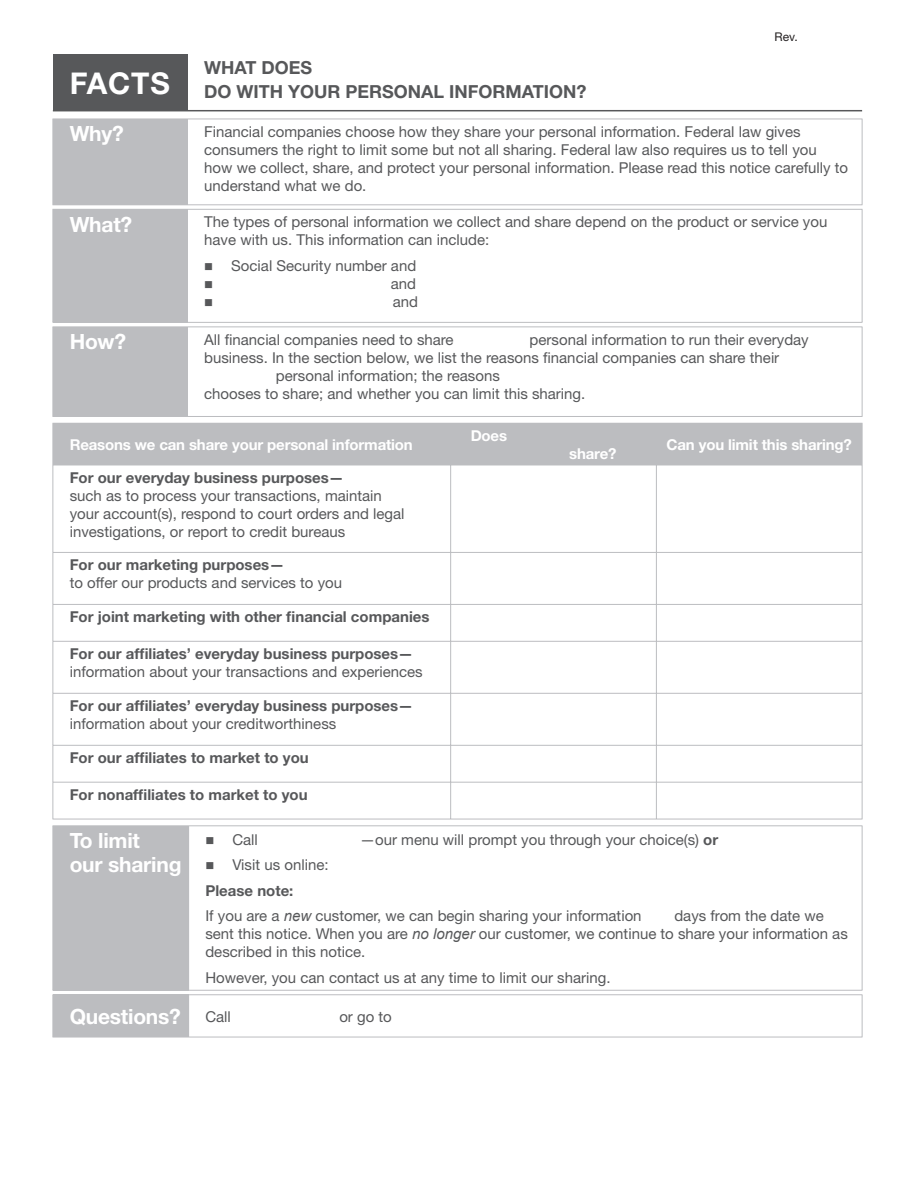
<style>
.page{position:relative;width:918px;height:1188px;background:#fff}
.page>*{position:absolute;margin:0;border:0;box-sizing:border-box;transform-origin:0 0}
.t1{font:700 30px "Helvetica Neue";letter-spacing:.03em;color:#fff}
.t2{font:700 21px/24px "Helvetica Neue";letter-spacing:-.01em;color:#fff}
.t3{font:700 18px/24px "Helvetica Neue";color:#57585a}
.t4{font:15px/18px "Helvetica Neue";color:#57585a}
.t5{font:700 15px/18px "Helvetica Neue";color:#57585a}
.t6{font:700 15px "Helvetica Neue";letter-spacing:-.01em;color:#fff}
.t7{font:12px "Helvetica Neue";color:#231f20}
.s1{font-weight:700}
.s2{font-weight:400}
.s3{font-family:"Arial";font-style:italic}
</style>
<div class="page">
<div style="left:53px;top:54px;width:134px;height:57px;background:#57585a"></div>
<div style="left:53px;top:119px;width:134px;height:86px;background:#bcbdc0"></div>
<div style="left:53px;top:209px;width:134px;height:113px;background:#bcbdc0"></div>
<div style="left:53px;top:327px;width:134px;height:89px;background:#bcbdc0"></div>
<hr style="left:52px;top:119px;width:1px;height:85px;background:#bcbdc0">
<hr style="left:187px;top:119px;width:675px;height:1px;background:#bcbdc0">
<hr style="left:187px;top:119px;width:1px;height:85px;background:#bcbdc0">
<hr style="left:862px;top:119px;width:1px;height:85px;background:#bcbdc0">
<hr style="left:52px;top:204px;width:810px;height:1px;background:#bcbdc0">
<hr style="left:52px;top:209px;width:135px;height:1px;background:#bcbdc0">
<hr style="left:52px;top:210px;width:1px;height:112px;background:#bcbdc0">
<hr style="left:187px;top:209px;width:675px;height:1px;background:#bcbdc0">
<hr style="left:187px;top:210px;width:1px;height:112px;background:#bcbdc0">
<hr style="left:862px;top:210px;width:1px;height:112px;background:#bcbdc0">
<hr style="left:52px;top:322px;width:810px;height:1px;background:#bcbdc0">
<hr style="left:52px;top:327px;width:1px;height:89px;background:#bcbdc0">
<hr style="left:187px;top:327px;width:675px;height:1px;background:#bcbdc0">
<hr style="left:187px;top:327px;width:1px;height:89px;background:#bcbdc0">
<hr style="left:862px;top:327px;width:1px;height:89px;background:#bcbdc0">
<hr style="left:52px;top:416px;width:810px;height:1px;background:#bcbdc0">
<hr style="left:53px;top:110px;width:809px;height:1px;background:#57585a">
<div style="left:53px;top:423px;width:398px;height:42px;background:#bcbdc0"></div>
<div style="left:451px;top:423px;width:205px;height:42px;background:#bcbdc0"></div>
<div style="left:656px;top:423px;width:206px;height:42px;background:#bcbdc0"></div>
<hr style="left:52px;top:423px;width:399px;height:1px;background:#bcbdc0">
<hr style="left:52px;top:424px;width:1px;height:41px;background:#bcbdc0">
<hr style="left:862px;top:424px;width:1px;height:41px;background:#bcbdc0">
<hr style="left:52px;top:465px;width:399px;height:1px;background:#bcbdc0">
<hr style="left:52px;top:465px;width:1px;height:87px;background:#bcbdc0">
<hr style="left:451px;top:465px;width:205px;height:1px;background:#bcbdc0">
<hr style="left:450px;top:465px;width:1px;height:87px;background:#bcbdc0">
<hr style="left:656px;top:465px;width:206px;height:1px;background:#bcbdc0">
<hr style="left:656px;top:465px;width:1px;height:87px;background:#bcbdc0">
<hr style="left:862px;top:465px;width:1px;height:87px;background:#bcbdc0">
<hr style="left:52px;top:552px;width:399px;height:1px;background:#bcbdc0">
<hr style="left:52px;top:553px;width:1px;height:51px;background:#bcbdc0">
<hr style="left:451px;top:552px;width:205px;height:1px;background:#bcbdc0">
<hr style="left:450px;top:553px;width:1px;height:51px;background:#bcbdc0">
<hr style="left:656px;top:552px;width:206px;height:1px;background:#bcbdc0">
<hr style="left:656px;top:553px;width:1px;height:51px;background:#bcbdc0">
<hr style="left:862px;top:553px;width:1px;height:51px;background:#bcbdc0">
<hr style="left:52px;top:604px;width:399px;height:1px;background:#bcbdc0">
<hr style="left:52px;top:605px;width:1px;height:36px;background:#bcbdc0">
<hr style="left:451px;top:604px;width:205px;height:1px;background:#bcbdc0">
<hr style="left:450px;top:605px;width:1px;height:36px;background:#bcbdc0">
<hr style="left:656px;top:604px;width:206px;height:1px;background:#bcbdc0">
<hr style="left:656px;top:605px;width:1px;height:36px;background:#bcbdc0">
<hr style="left:862px;top:605px;width:1px;height:36px;background:#bcbdc0">
<hr style="left:52px;top:641px;width:399px;height:1px;background:#bcbdc0">
<hr style="left:52px;top:642px;width:1px;height:51px;background:#bcbdc0">
<hr style="left:451px;top:641px;width:205px;height:1px;background:#bcbdc0">
<hr style="left:450px;top:642px;width:1px;height:51px;background:#bcbdc0">
<hr style="left:656px;top:641px;width:206px;height:1px;background:#bcbdc0">
<hr style="left:656px;top:642px;width:1px;height:51px;background:#bcbdc0">
<hr style="left:862px;top:642px;width:1px;height:51px;background:#bcbdc0">
<hr style="left:52px;top:693px;width:399px;height:1px;background:#bcbdc0">
<hr style="left:52px;top:694px;width:1px;height:51px;background:#bcbdc0">
<hr style="left:451px;top:693px;width:205px;height:1px;background:#bcbdc0">
<hr style="left:450px;top:694px;width:1px;height:51px;background:#bcbdc0">
<hr style="left:656px;top:693px;width:206px;height:1px;background:#bcbdc0">
<hr style="left:656px;top:694px;width:1px;height:51px;background:#bcbdc0">
<hr style="left:862px;top:694px;width:1px;height:51px;background:#bcbdc0">
<hr style="left:52px;top:745px;width:399px;height:1px;background:#bcbdc0">
<hr style="left:52px;top:746px;width:1px;height:36px;background:#bcbdc0">
<hr style="left:451px;top:745px;width:205px;height:1px;background:#bcbdc0">
<hr style="left:450px;top:746px;width:1px;height:36px;background:#bcbdc0">
<hr style="left:656px;top:745px;width:206px;height:1px;background:#bcbdc0">
<hr style="left:656px;top:746px;width:1px;height:36px;background:#bcbdc0">
<hr style="left:862px;top:746px;width:1px;height:36px;background:#bcbdc0">
<hr style="left:52px;top:782px;width:399px;height:1px;background:#bcbdc0">
<hr style="left:52px;top:783px;width:1px;height:36px;background:#bcbdc0">
<hr style="left:451px;top:782px;width:205px;height:1px;background:#bcbdc0">
<hr style="left:450px;top:783px;width:1px;height:36px;background:#bcbdc0">
<hr style="left:656px;top:782px;width:206px;height:1px;background:#bcbdc0">
<hr style="left:656px;top:783px;width:1px;height:36px;background:#bcbdc0">
<hr style="left:862px;top:783px;width:1px;height:36px;background:#bcbdc0">
<hr style="left:52px;top:819px;width:810px;height:1px;background:#bcbdc0">
<div style="left:53px;top:826px;width:136px;height:164px;background:#bcbdc0"></div>
<div style="left:53px;top:995px;width:136px;height:42px;background:#bcbdc0"></div>
<hr style="left:52px;top:825px;width:137px;height:1px;background:#bcbdc0">
<hr style="left:52px;top:826px;width:1px;height:164px;background:#bcbdc0">
<hr style="left:189px;top:825px;width:673px;height:1px;background:#bcbdc0">
<hr style="left:862px;top:826px;width:1px;height:164px;background:#bcbdc0">
<hr style="left:52px;top:990px;width:810px;height:1px;background:#bcbdc0">
<hr style="left:52px;top:994px;width:137px;height:1px;background:#bcbdc0">
<hr style="left:52px;top:995px;width:1px;height:42px;background:#bcbdc0">
<hr style="left:189px;top:994px;width:673px;height:1px;background:#bcbdc0">
<hr style="left:862px;top:995px;width:1px;height:42px;background:#bcbdc0">
<hr style="left:52px;top:1037px;width:810px;height:1px;background:#bcbdc0">
<p class="t7" style="left:775px;top:32px;width:25px">Rev.</p>
<h1 class="t1" style="left:70px;top:73px;width:102px">FACTS</h1>
<h1 class="t3" style="left:204px;top:57px;width:384px">WHAT DOES<br>DO WITH YOUR PERSONAL INFORMATION?</h1>
<h2 class="t2" style="left:70px;top:124px;width:56px">Why?</h2>
<p class="t4" style="left:204px;top:124px;width:645px">Financial companies choose how they share your personal information. Federal law gives consumers the right to limit some but not all sharing. Federal law also requires us to tell you how we collect, share, and protect your personal information. Please read this notice carefully to understand what we do.</p>
<h2 class="t2" style="left:70px;top:214px;width:64px">What?</h2>
<p class="t4" style="left:204px;top:214px;width:625px">The types of personal information we collect and share depend on the product or service you have with us. This information can include:</p>
<p class="t4" style="left:231px;top:258px;width:187px">Social Security number and</p>
<p class="t4" style="left:391px;top:276px;width:27px">and</p>
<p class="t4" style="left:393px;top:294px;width:27px">and</p>
<h2 class="t2" style="left:70px;top:332px;width:58px">How?</h2>
<p class="t4" style="left:204px;top:332px;width:251px">All financial companies need to share</p>
<p class="t4" style="left:204px;top:332px;width:606px;text-indent:325px">personal information to run their everyday business. In the section below, we list the reasons financial companies can share their</p>
<p class="t4" style="left:276px;top:368px;width:225px">personal information; the reasons</p>
<p class="t4" style="left:204px;top:386px;width:383px">chooses to share; and whether you can limit this sharing.</p>
<h2 class="t6" style="left:70px;top:439px;width:345px">Reasons we can share your personal information</h2>
<p class="t6" style="left:471px;top:430px;width:38px">Does</p>
<p class="t6" style="left:667px;top:439px;width:187px">Can you limit this sharing?</p>
<p class="t6" style="left:569px;top:448px;width:49px">share?</p>
<p class="t4" style="left:70px;top:470px;width:336px"><span class="s1">For our everyday business purposes—<br></span>such as to process your transactions, maintain your account(s), respond to court orders and legal investigations, or report to credit bureaus</p>
<p class="t4" style="left:70px;top:557px;width:274px"><span class="s1">For our marketing purposes—<br></span>to offer our products and services to you</p>
<p class="t5" style="left:70px;top:609px;width:361px">For joint marketing with other financial companies</p>
<p class="t4" style="left:70px;top:646px;width:355px"><span class="s1">For our affiliates’ everyday business purposes— </span>information about your transactions and experiences</p>
<p class="t5" style="left:70px;top:698px;width:345px">For our affiliates’ everyday business purposes— <span class="s2">information about your creditworthiness</span></p>
<p class="t5" style="left:70px;top:750px;width:241px">For our affiliates to market to you</p>
<p class="t5" style="left:70px;top:787px;width:240px">For nonaffiliates to market to you</p>
<h2 class="t2" style="left:70px;top:831px;width:113px">To limit<br>our sharing</h2>
<p class="t4" style="left:232px;top:832px;width:27px">Call</p>
<p class="t4" style="left:360px;top:832px;width:360px">—our menu will prompt you through your choice(s) <span class="s1">or</span></p>
<p class="t4" style="left:232px;top:858px;width:98px">Visit us online:</p>
<p class="t4" style="left:205px;top:879px;width:438px;line-height:25.5px"><span class="s1">Please note:<br></span>If you are a <span class="s3">new</span> customer, we can begin sharing your information</p>
<p class="t4" style="left:205px;top:909px;width:644px;text-indent:469px">days from the date we sent this notice. When you are <span class="s3">no longer</span> our customer, we continue to share your information as described in this notice.</p>
<p class="t4" style="left:205px;top:970px;width:407px">However, you can contact us at any time to limit our sharing.</p>
<h2 class="t2" style="left:70px;top:1007px;width:113px">Questions?</h2>
<p class="t4" style="left:205px;top:1009px;width:27px">Call</p>
<p class="t4" style="left:339px;top:1009px;width:54px">or go to</p>
</div>
